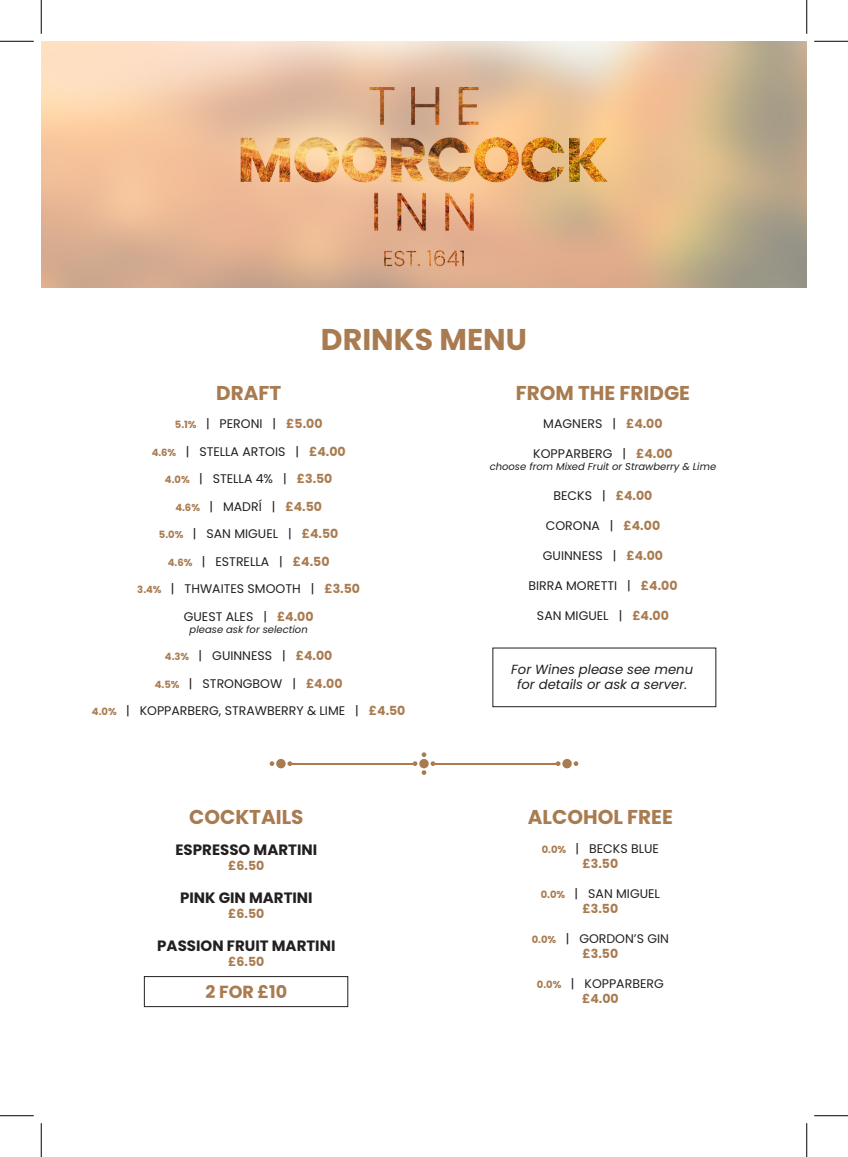
<style>
.page{position:relative;width:848px;height:1157px;background:#fff}
.page>*{position:absolute;margin:0;border:0;box-sizing:border-box;transform-origin:0 0}
.t1{font:700 30px "Poppins";color:#a97b50}
.t2{font:700 20px "Poppins";color:#a97b50}
.t3{font:700 17.5px "Poppins";color:#a97b50}
.t4{font:700 15px "Poppins";color:#231f20}
.t5{font:italic 13.25px/15.9px "Poppins";color:#231f20;text-align:center}
.t6{font:12.5px/15px "Poppins";color:#231f20;text-align:center}
.t7{font:700 12.5px "Poppins";color:#a97b50}
.t8{font:italic 10px "Poppins";color:#231f20}
.s1{font-weight:700;font-size:10px;color:#a97b50}
.s2{font-weight:700;color:#a97b50}
</style>
<div class="page">
<img style="left:41px;top:41px;width:766px;height:246px">
<svg style="left:276px;top:758px;width:10px;height:10px"></svg>
<svg style="left:270px;top:761px;width:4px;height:4px"></svg>
<svg style="left:287px;top:761px;width:5px;height:4px"></svg>
<svg style="left:413px;top:752px;width:22px;height:22px"></svg>
<hr style="left:292px;top:763px;width:121px;height:1px;background:#a97b50">
<svg style="left:562px;top:758px;width:10px;height:10px"></svg>
<svg style="left:574px;top:761px;width:4px;height:4px"></svg>
<svg style="left:556px;top:761px;width:4px;height:4px"></svg>
<hr style="left:435px;top:763px;width:121px;height:1px;background:#a97b50">
<div style="left:144px;top:976px;width:204px;height:30px;border:1px solid #231f20"></div>
<div style="left:492px;top:647px;width:224px;height:60px;border:1px solid #231f20"></div>
<hr style="left:0;top:41px;width:34px;height:1px;background:#000">
<hr style="left:814px;top:41px;width:34px;height:1px;background:#000">
<hr style="left:0;top:1115px;width:34px;height:1px;background:#000">
<hr style="left:814px;top:1115px;width:34px;height:1px;background:#000">
<hr style="left:41px;top:0;width:1px;height:34px;background:#000">
<hr style="left:41px;top:1122px;width:1px;height:34px;background:#000">
<hr style="left:806px;top:0;width:1px;height:34px;background:#000">
<hr style="left:806px;top:1122px;width:1px;height:34px;background:#000">
<h1 class="t1" style="left:321px;top:322px;width:207px">DRINKS MENU</h1>
<h2 class="t2" style="left:216px;top:382px;width:67px">DRAFT</h2>
<p class="t6" style="left:175px;top:416px;width:149px"><span class="s1">5.1%</span> | PERONI | <span class="s2">£5.00</span></p>
<p class="t6" style="left:152px;top:443px;width:195px"><span class="s1">4.6%</span> | STELLA ARTOIS | <span class="s2">£4.00</span></p>
<p class="t6" style="left:165px;top:471px;width:169px"><span class="s1">4.0%</span> | STELLA 4% | <span class="s2">£3.50</span></p>
<p class="t6" style="left:175px;top:498px;width:148px"><span class="s1">4.6%</span> | MADRÍ | <span class="s2">£4.50</span></p>
<p class="t6" style="left:159px;top:526px;width:181px"><span class="s1">5.0%</span> | SAN MIGUEL | <span class="s2">£4.50</span></p>
<p class="t6" style="left:168px;top:553px;width:163px"><span class="s1">4.6%</span> | ESTRELLA | <span class="s2">£4.50</span></p>
<p class="t6" style="left:137px;top:581px;width:224px"><span class="s1">3.4%</span> | THWAITES SMOOTH | <span class="s2">£3.50</span></p>
<p class="t6" style="left:184px;top:608px;width:131px">GUEST ALES | <span class="s2">£4.00</span></p>
<p class="t8" style="left:190px;top:623px;width:120px">please ask for selection</p>
<p class="t6" style="left:165px;top:648px;width:169px"><span class="s1">4.3%</span> | GUINNESS | <span class="s2">£4.00</span></p>
<p class="t6" style="left:155px;top:675px;width:189px"><span class="s1">4.5%</span> | STRONGBOW | <span class="s2">£4.00</span></p>
<p class="t6" style="left:92px;top:703px;width:315px"><span class="s1">4.0%</span> | KOPPARBERG, STRAWBERRY &amp; LIME | <span class="s2">£4.50</span></p>
<h2 class="t2" style="left:189px;top:805px;width:116px">COCKTAILS</h2>
<p class="t4" style="left:176px;top:840px;width:143px">ESPRESSO MARTINI</p>
<p class="t7" style="left:228px;top:858px;width:38px">£6.50</p>
<p class="t4" style="left:180px;top:888px;width:134px">PINK GIN MARTINI</p>
<p class="t7" style="left:228px;top:906px;width:38px">£6.50</p>
<p class="t4" style="left:157px;top:936px;width:180px">PASSION FRUIT MARTINI</p>
<p class="t7" style="left:228px;top:954px;width:38px">£6.50</p>
<h3 class="t3" style="left:205px;top:981px;width:83px">2 FOR £10</h3>
<h2 class="t2" style="left:516px;top:382px;width:176px">FROM THE FRIDGE</h2>
<p class="t6" style="left:543px;top:416px;width:121px">MAGNERS | <span class="s2">£4.00</span></p>
<p class="t6" style="left:533px;top:446px;width:141px">KOPPARBERG | <span class="s2">£4.00</span></p>
<p class="t8" style="left:490px;top:460px;width:228px">choose from Mixed Fruit or Strawberry &amp; Lime</p>
<p class="t6" style="left:553px;top:488px;width:100px">BECKS | <span class="s2">£4.00</span></p>
<p class="t6" style="left:546px;top:518px;width:116px">CORONA | <span class="s2">£4.00</span></p>
<p class="t6" style="left:543px;top:548px;width:122px">GUINNESS | <span class="s2">£4.00</span></p>
<p class="t6" style="left:528px;top:578px;width:151px">BIRRA MORETTI | <span class="s2">£4.00</span></p>
<p class="t6" style="left:537px;top:608px;width:133px">SAN MIGUEL | <span class="s2">£4.00</span></p>
<p class="t5" style="left:511px;top:661px;width:183px">For Wines please see menu for details or ask a server.</p>
<h2 class="t2" style="left:528px;top:805px;width:146px">ALCOHOL FREE</h2>
<p class="t6" style="left:542px;top:841px;width:119px"><span class="s1">0.0%</span> | BECKS BLUE <span class="s2">£3.50</span></p>
<p class="t6" style="left:541px;top:886px;width:121px"><span class="s1">0.0%</span> | SAN MIGUEL <span class="s2">£3.50</span></p>
<p class="t6" style="left:532px;top:931px;width:139px"><span class="s1">0.0%</span> | GORDON’S GIN <span class="s2">£3.50</span></p>
<p class="t6" style="left:537px;top:976px;width:128px"><span class="s1">0.0%</span> | KOPPARBERG <span class="s2">£4.00</span></p>
</div>
